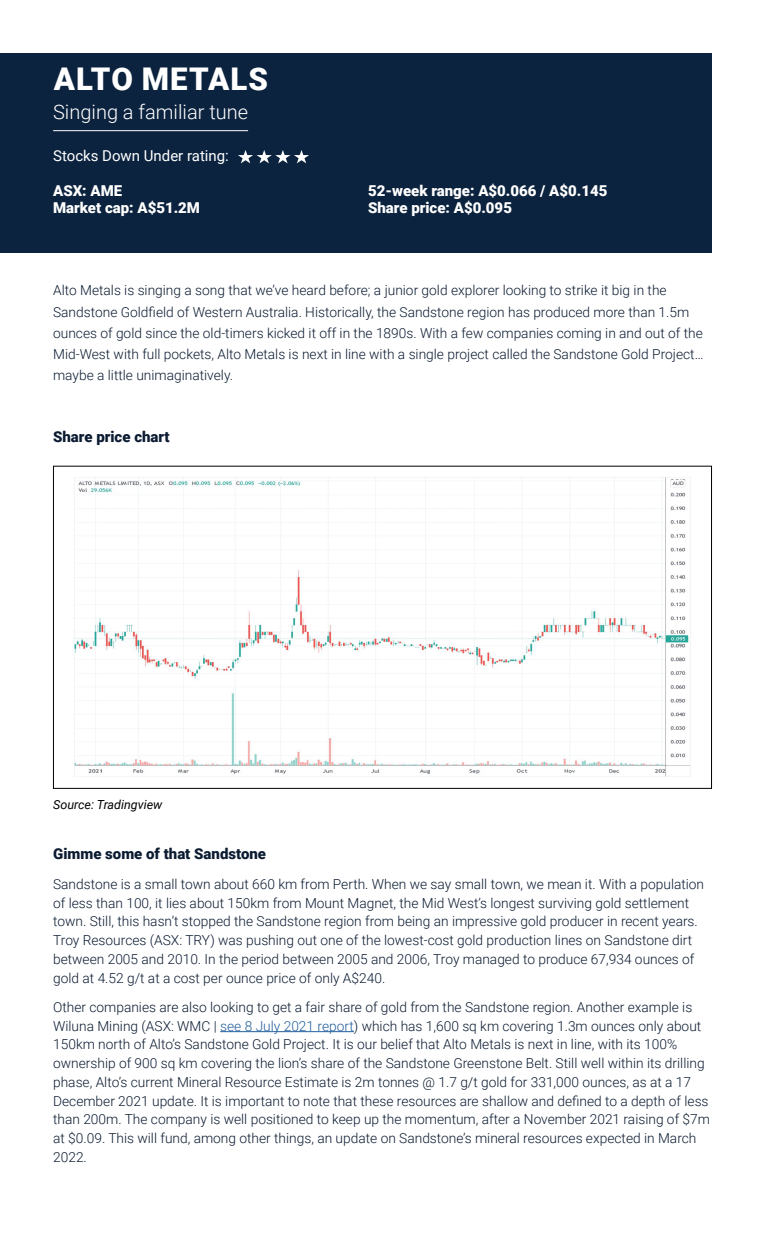
<style>
.page{position:relative;width:765px;height:1260px;background:#fff}
.page>*{position:absolute;margin:0;border:0;box-sizing:border-box;transform-origin:0 0}
.t1{font:900 31.25px "Roboto";letter-spacing:.035em;color:#fff}
.t2{font:300 20px "Roboto";color:#fff}
.t3{font:900 15px "Roboto";color:#fff}
.t4{font:900 15px "Roboto";color:#0b1b31}
.t5{font:15px "Roboto";color:#fff}
.t6{font:300 13.75px/18.8px "Roboto";color:#0b1b31}
.t7{font:italic 12.5px "Roboto";color:#000}
.s1{color:#215e9e}
</style>
<div class="page">
<div style="left:0;top:53px;width:712px;height:200px;background:#0c233f"></div>
<hr style="left:53px;top:130px;width:195px;height:1px;background:#fff">
<svg style="left:238px;top:150px;width:71px;height:13px"></svg>
<hr style="left:220px;top:1031px;width:134px;height:1px;background:#215e9e">
<img style="left:74px;top:477px;width:617px;height:300px">
<h1 class="t1" style="left:54px;top:57px;width:216px">ALTO METALS</h1>
<h2 class="t2" style="left:53px;top:97px;width:196px">Singing a familiar tune</h2>
<p class="t5" style="left:53px;top:146px;width:177px">Stocks Down Under rating:</p>
<p class="t3" style="left:53px;top:180px;width:71px">ASX: AME</p>
<p class="t3" style="left:368px;top:180px;width:241px">52-week range: A$0.066 / A$0.145</p>
<p class="t3" style="left:53px;top:197px;width:148px">Market cap: A$51.2M</p>
<p class="t3" style="left:368px;top:197px;width:145px">Share price: A$0.095</p>
<p class="t6" style="left:53px;top:279px;width:652px;line-height:21.2px">Alto Metals is singing a song that we’ve heard before; a junior gold explorer looking to strike it big in the Sandstone Goldfield of Western Australia. Historically, the Sandstone region has produced more than 1.5m ounces of gold since the old-timers kicked it off in the 1890s. With a few companies coming in and out of the Mid-West with full pockets, Alto Metals is next in line with a single project called the Sandstone Gold Project… maybe a little unimaginatively.</p>
<p class="t4" style="left:53px;top:426px;width:118px">Share price chart</p>
<p class="t7" style="left:53px;top:796px;width:111px">Source: Tradingview</p>
<p class="t4" style="left:53px;top:844px;width:214px">Gimme some of that Sandstone</p>
<p class="t6" style="left:53px;top:874px;width:653px">Sandstone is a small town about 660 km from Perth. When we say small town, we mean it. With a population of less than 100, it lies about 150km from Mount Magnet, the Mid West’s longest surviving gold settlement town. Still, this hasn’t stopped the Sandstone region from being an impressive gold producer in recent years.<br>Troy Resources (ASX: TRY) was pushing out one of the lowest-cost gold production lines on Sandstone dirt between 2005 and 2010. In the period between 2005 and 2006, Troy managed to produce 67,934 ounces of gold at 4.52 g/t at a cost per ounce price of only A$240.</p>
<p class="t6" style="left:53px;top:997px;width:658px">Other companies are also looking to get a fair share of gold from the Sandstone region. Another example is Wiluna Mining (ASX: WMC | <span class="s1">see 8 July 2021 report</span>) which has 1,600 sq km covering 1.3m ounces only about 150km north of Alto’s Sandstone Gold Project. It is our belief that Alto Metals is next in line, with its 100% ownership of 900 sq km covering the lion’s share of the Sandstone Greenstone Belt. Still well within its drilling phase, Alto’s current Mineral Resource Estimate is 2m tonnes @ 1.7 g/t gold for 331,000 ounces, as at a 17<br>December 2021 update. It is important to note that these resources are shallow and defined to a depth of less than 200m. The company is well positioned to keep up the momentum, after a November 2021 raising of $7m at $0.09. This will fund, among other things, an update on Sandstone’s mineral resources expected in March 2022.</p>
</div>
